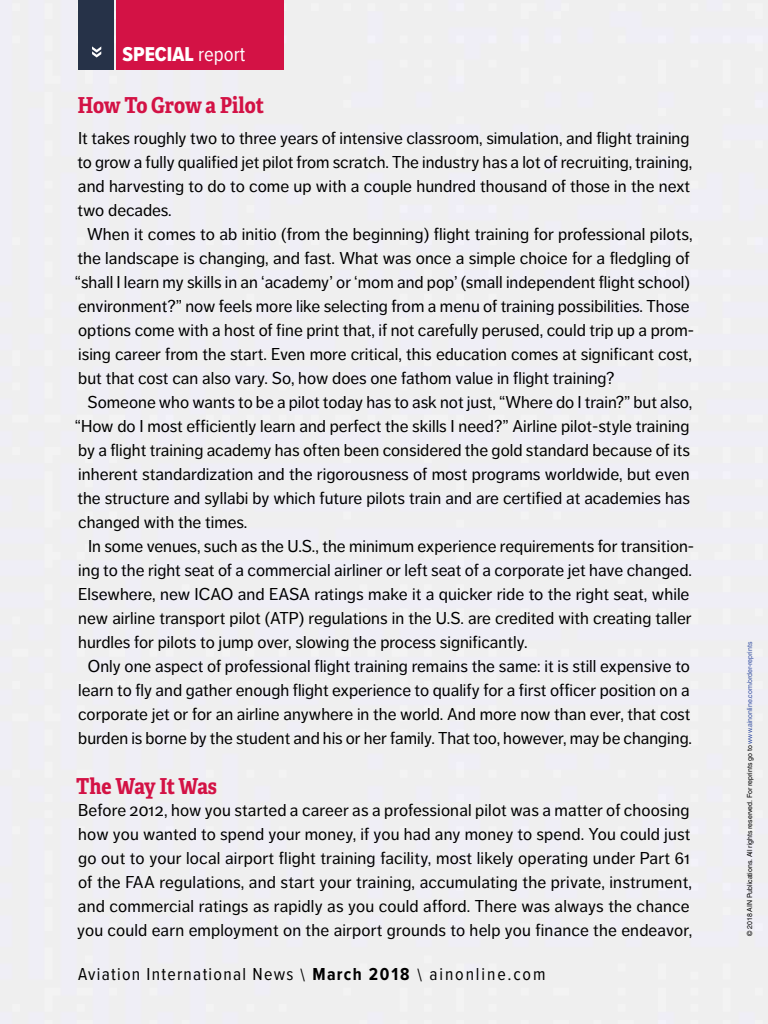
<style>
.page{position:relative;width:768px;height:1024px;background:#efefef}
.page>*{position:absolute;margin:0;border:0;box-sizing:border-box;transform-origin:0 0}
.t1{font:700 22px "Adelle Condensed";letter-spacing:-.005em;color:#d31245}
.t2{font:700 22px "Adelle Condensed";letter-spacing:-.03em;color:#d31245}
.t3{font:20.8px "Proxima Nova Cond Extrabld";color:#fff}
.t4{font:18px "Proxima Nova Cond";letter-spacing:.07em;color:#000}
.t5{font:17px/24px "Dagny Pro";color:#000}
.t6{font:7px "Helvetica LT Std";letter-spacing:-.005em;color:#000}
.s1{font-family:"Proxima Nova Cond"}
.s2{font-weight:700}
.s3{color:#3953a4}
</style>
<div class="page">
<div style="left:78px;top:0;width:36px;height:70px;background:#263248"></div>
<div style="left:116px;top:0;width:167px;height:70px;background:#d31245"></div>
<svg style="left:92px;top:46px;width:9px;height:12px"></svg>
<p class="t3" style="left:123px;top:38px;width:124px">SPECIAL <span class="s1">report</span></p>
<p class="t1" style="left:78px;top:89px;width:188px">How To Grow a Pilot</p>
<p class="t5" style="left:78px;top:126px;width:613px">It takes roughly two to three years of intensive classroom, simulation, and flight training</p>
<p class="t5" style="left:77px;top:150px;width:616px">to grow a fully qualified jet pilot from scratch. The industry has a lot of recruiting, training,</p>
<p class="t5" style="left:78px;top:174px;width:614px">and harvesting to do to come up with a couple hundred thousand of those in the next</p>
<p class="t5" style="left:77px;top:198px;width:96px">two decades.</p>
<p class="t5" style="left:87px;top:222px;width:607px">When it comes to ab initio (from the beginning) flight training for professional pilots,</p>
<p class="t5" style="left:77px;top:246px;width:614px">the landscape is changing, and fast. What was once a simple choice for a fledgling of</p>
<p class="t5" style="left:75px;top:270px;width:617px">“shall I learn my skills in an ‘academy’ or ‘mom and pop’ (small independent flight school)</p>
<p class="t5" style="left:78px;top:294px;width:613px">environment?” now feels more like selecting from a menu of training possibilities. Those</p>
<p class="t5" style="left:78px;top:318px;width:618px">options come with a host of fine print that, if not carefully perused, could trip up a prom-</p>
<p class="t5" style="left:78px;top:342px;width:615px">ising career from the start. Even more critical, this education comes at significant cost,</p>
<p class="t5" style="left:78px;top:366px;width:538px">but that cost can also vary. So, how does one fathom value in flight training?</p>
<p class="t5" style="left:88px;top:390px;width:606px">Someone who wants to be a pilot today has to ask not just, “Where do I train?” but also,</p>
<p class="t5" style="left:75px;top:414px;width:616px">“How do I most efficiently learn and perfect the skills I need?” Airline pilot-style training</p>
<p class="t5" style="left:78px;top:438px;width:613px">by a flight training academy has often been considered the gold standard because of its</p>
<p class="t5" style="left:78px;top:462px;width:613px">inherent standardization and the rigorousness of most programs worldwide, but even</p>
<p class="t5" style="left:77px;top:486px;width:614px">the structure and syllabi by which future pilots train and are certified at academies has</p>
<p class="t5" style="left:78px;top:510px;width:171px">changed with the times.</p>
<p class="t5" style="left:88px;top:534px;width:608px">In some venues, such as the U.S., the minimum experience requirements for transition-</p>
<p class="t5" style="left:78px;top:558px;width:615px">ing to the right seat of a commercial airliner or left seat of a corporate jet have changed.</p>
<p class="t5" style="left:78px;top:582px;width:613px">Elsewhere, new ICAO and EASA ratings make it a quicker ride to the right seat, while</p>
<p class="t5" style="left:78px;top:606px;width:615px">new airline transport pilot (ATP) regulations in the U.S. are credited with creating taller</p>
<p class="t5" style="left:78px;top:630px;width:451px">hurdles for pilots to jump over, slowing the process significantly.</p>
<p class="t5" style="left:88px;top:654px;width:603px">Only one aspect of professional flight training remains the same: it is still expensive to</p>
<p class="t5" style="left:78px;top:678px;width:613px">learn to fly and gather enough flight experience to qualify for a first officer position on a</p>
<p class="t5" style="left:78px;top:702px;width:614px">corporate jet or for an airline anywhere in the world. And more now than ever, that cost</p>
<p class="t5" style="left:78px;top:726px;width:615px">burden is borne by the student and his or her family. That too, however, may be changing.</p>
<p class="t2" style="left:76px;top:770px;width:142px">The Way It Was</p>
<p class="t5" style="left:77px;top:798px;width:616px">Before 2012, how you started a career as a professional pilot was a matter of choosing how you wanted to spend your money, if you had any money to spend. You could just go out to your local airport flight training facility, most likely operating under Part 61 of the FAA regulations, and start your training, accumulating the private, instrument, and commercial ratings as rapidly as you could afford. There was always the chance you could earn employment on the airport grounds to help you finance the endeavor,</p>
<p class="t4" style="left:78px;top:961px;width:469px">Aviation International News \ <span class="s2">March 2018</span> \ ainonline.com</p>
<p class="t6" style="left:746px;top:936px;width:296px;rotate:-90deg">© 2018 AIN Publications. All rights reserved. For reprints go to <span class="s3">www.ainonline.com/order-reprints</span></p>
</div>
